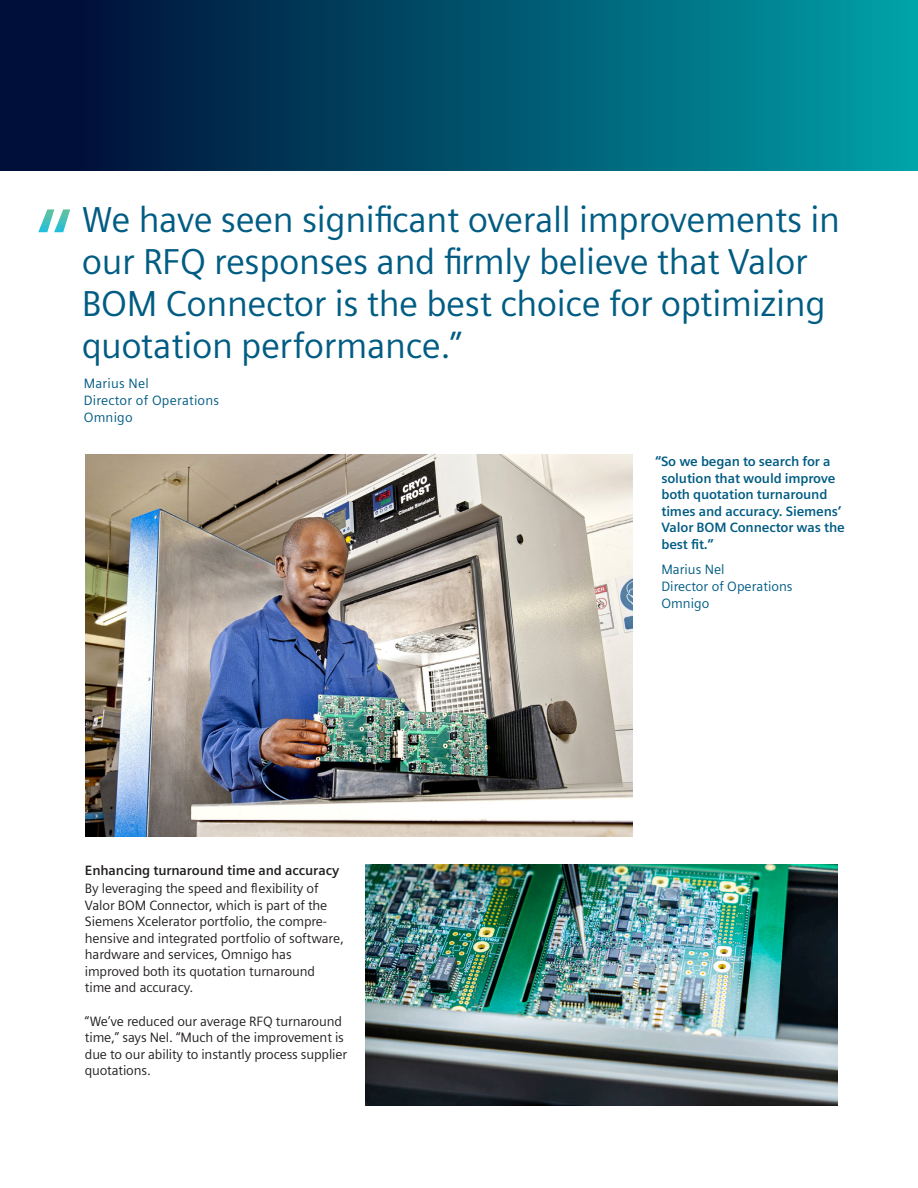
<style>
.page{position:relative;width:918px;height:1188px;background:#fff}
.page>*{position:absolute;margin:0;border:0;box-sizing:border-box;transform-origin:0 0}
.Large_Quote_Blue{font:36px/42px "Siemens Sans";letter-spacing:-.01em;color:#015c83}
.Body_Text{font:13.5px/16.5px "Siemens Sans";letter-spacing:-.01em;color:#231f20}
.Quotes{font:700 13.5px/16.5px "Siemens Sans";letter-spacing:-.01em;color:#015c83}
.Large_Quote_Credit_B{font:13.5px/17px "Siemens Sans";letter-spacing:.015em;color:#015c83}
.Quotes_credit{font:13.5px/17px "Siemens Sans";color:#015c83}
.Body_Subhead{font:700 13.5px "Siemens Sans";letter-spacing:-.01em;color:#231f20}
</style>
<div class="page">
<div style="left:0;top:0;width:918px;height:170px;background:linear-gradient(to right,#000430,#009fa6)"></div>
<svg style="left:38px;top:209px;width:32px;height:23px"></svg>
<img style="left:85px;top:454px;width:547px;height:382px">
<img style="left:365px;top:864px;width:473px;height:242px">
<p class="Large_Quote_Blue" style="left:82px;top:196px;width:760px">We have seen significant overall improvements in our RFQ responses and firmly believe that Valor BOM Connector is the best choice for optimizing quotation performance.”</p>
<p class="Large_Quote_Credit_B" style="left:84px;top:374px;width:137px">Marius Nel<br>Director of Operations<br>Omnigo</p>
<p class="Quotes" style="left:661px;top:453px;width:185px;text-indent:-6px">“So we began to search for a solution that would improve both quotation turnaround times and accuracy. Siemens’<br>Valor BOM Connector was the best fit.”</p>
<p class="Quotes_credit" style="left:661px;top:560px;width:133px">Marius Nel<br>Director of Operations<br>Omnigo</p>
<p class="Body_Subhead" style="left:85px;top:860px;width:256px">Enhancing turnaround time and accuracy</p>
<p class="Body_Text" style="left:85px;top:879px;width:260px">By leveraging the speed and flexibility of Valor BOM Connector, which is part of the Siemens Xcelerator portfolio, the compre&shy;hensive and integrated portfolio of software, hardware and services, Omnigo has improved both its quotation turnaround time and accuracy.</p>
<p class="Body_Text" style="left:85px;top:1012px;width:264px">“We’ve reduced our average RFQ turnaround time,” says Nel. “Much of the improvement is due to our ability to instantly process supplier quotations.</p>
</div>
